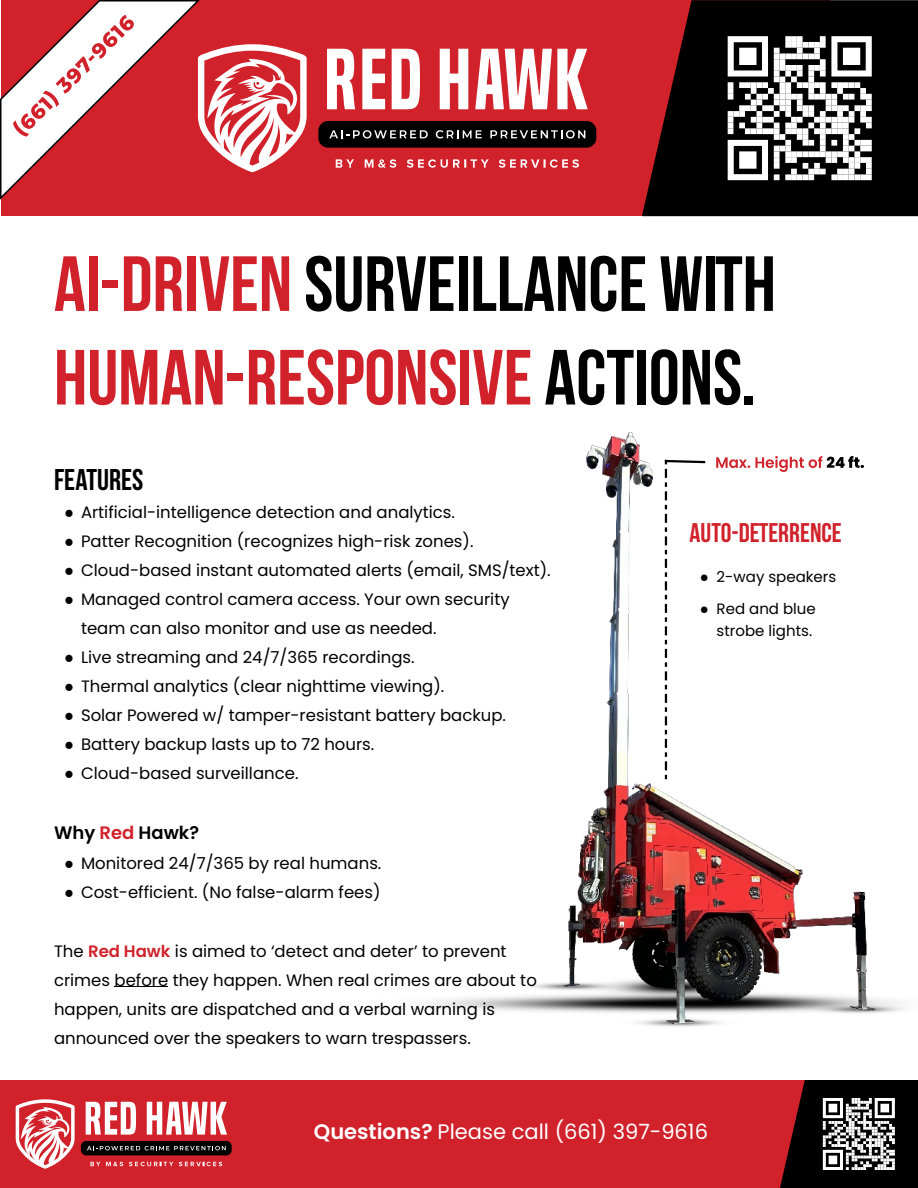
<style>
.page{position:relative;width:918px;height:1188px;background:#fff}
.page>*{position:absolute;margin:0;border:0;box-sizing:border-box;transform-origin:0 0}
.t1{font:78px/93.6px "Bebas Neue";color:#d1212a}
.t2{font:30px "Bebas Neue";color:#000}
.t3{font:27px "Bebas Neue";color:#d1212a}
.t4{font:21px "Poppins";color:#fff}
.t5{font:600 18px "Poppins";color:#000}
.t6{font:16.5px/29.1px "Poppins";color:#000}
.t7{font:15px/21.8px "Poppins";color:#000;text-align:right}
.s1{color:#000}
.s2{font-family:"Times New Roman"}
.s3{color:#d1212a}
.s4{font-weight:600;color:#d1212a}
.s5{font-weight:600}
</style>
<div class="page">
<div style="left:0;top:1080px;width:918px;height:108px;background:#d1212a"></div>
<svg style="left:16px;top:1099px;width:59px;height:70px"></svg>
<svg style="left:86px;top:1102px;width:50px;height:33px"></svg>
<svg style="left:147px;top:1102px;width:80px;height:33px"></svg>
<div style="left:81px;top:1141px;width:151px;height:14px;background:#000;border-radius:5px"></div>
<svg style="left:87px;top:1146px;width:139px;height:4px"></svg>
<svg style="left:90px;top:1162px;width:10px;height:4px"></svg>
<svg style="left:106px;top:1162px;width:17px;height:4px"></svg>
<svg style="left:129px;top:1162px;width:44px;height:4px"></svg>
<svg style="left:179px;top:1162px;width:43px;height:4px"></svg>
<svg style="left:780px;top:1080px;width:138px;height:108px;background:#3f2f30"></svg>
<div style="left:829px;top:1104px;width:8px;height:8px;background:#fff"></div>
<div style="left:880px;top:1104px;width:9px;height:8px;background:#fff"></div>
<div style="left:829px;top:1156px;width:8px;height:8px;background:#fff"></div>
<div style="left:2px;top:0;width:828px;height:216px;background:#d1212a"></div>
<svg style="left:327px;top:49px;width:28px;height:60px"></svg>
<svg style="left:362px;top:49px;width:23px;height:60px"></svg>
<svg style="left:392px;top:49px;width:28px;height:60px"></svg>
<svg style="left:440px;top:49px;width:28px;height:60px"></svg>
<svg style="left:475px;top:49px;width:113px;height:60px"></svg>
<div style="left:318px;top:121px;width:278px;height:27px;background:#000;border-radius:10px"></div>
<svg style="left:329px;top:130px;width:99px;height:8px"></svg>
<svg style="left:436px;top:130px;width:46px;height:8px"></svg>
<svg style="left:490px;top:130px;width:95px;height:8px"></svg>
<svg style="left:336px;top:159px;width:18px;height:9px"></svg>
<svg style="left:365px;top:159px;width:31px;height:9px"></svg>
<svg style="left:407px;top:159px;width:82px;height:9px"></svg>
<svg style="left:499px;top:159px;width:80px;height:9px"></svg>
<svg style="left:642px;top:0;width:276px;height:216px;background:#1e0506"></svg>
<svg style="left:728px;top:36px;width:144px;height:144px;background:#838383"></svg>
<div style="left:739px;top:48px;width:17px;height:17px;background:#fff"></div>
<div style="left:843px;top:48px;width:17px;height:17px;background:#fff"></div>
<div style="left:739px;top:151px;width:17px;height:18px;background:#fff"></div>
<svg style="left:0;top:0;width:307px;height:202px"></svg>
<hr style="left:115px;top:986px;width:53px;height:1px;background:#000">
<img style="left:425px;top:433px;width:479px;height:594px">
<svg style="left:663px;top:459px;width:45px;height:320px"></svg>
<svg style="left:716px;top:456px;width:148px;height:16px"></svg>
<h1 class="t1" style="left:54px;top:245px;width:724px">AI-DRIVEN <span class="s1">SURVEILLANCE WITH<br></span>HUMAN-RESPONSIVE <span class="s1">ACTIONS.</span></h1>
<h2 class="t2" style="left:54px;top:467px;width:91px">FEATURES</h2>
<p class="t6" style="left:64px;top:497px;width:392px"><span class="s2">●</span> Artificial-intelligence detection and analytics.</p>
<p class="t6" style="left:64px;top:526px;width:411px"><span class="s2">●</span> Patter Recognition (recognizes high-risk zones).</p>
<p class="t6" style="left:64px;top:555px;width:488px"><span class="s2">●</span> Cloud-based instant automated alerts (email, SMS/text).</p>
<p class="t6" style="left:81px;top:585px;width:430px;text-indent:-17px"><span class="s2">●</span> Managed control camera access. Your own security team can also monitor and use as needed.</p>
<p class="t6" style="left:64px;top:643px;width:352px"><span class="s2">●</span> Live streaming and 24/7/365 recordings.</p>
<p class="t6" style="left:64px;top:672px;width:382px"><span class="s2">●</span> Thermal analytics (clear nighttime viewing).</p>
<p class="t6" style="left:64px;top:701px;width:444px"><span class="s2">●</span> Solar Powered w/ tamper-resistant battery backup.</p>
<p class="t6" style="left:64px;top:730px;width:312px"><span class="s2">●</span> Battery backup lasts up to 72 hours.</p>
<p class="t6" style="left:64px;top:759px;width:236px"><span class="s2">●</span> Cloud-based surveillance.</p>
<p class="t5" style="left:54px;top:820px;width:147px">Why <span class="s3">Red</span> Hawk?</p>
<p class="t6" style="left:64px;top:849px;width:319px"><span class="s2">●</span> Monitored 24/7/365 by real humans.</p>
<p class="t6" style="left:64px;top:878px;width:318px"><span class="s2">●</span> Cost-efficient. (No false-alarm fees)</p>
<p class="t6" style="left:54px;top:936px;width:484px">The <span class="s4">Red Hawk</span> is aimed to ‘detect and deter’ to prevent crimes before they happen. When real crimes are about to happen, units are dispatched and a verbal warning is announced over the speakers to warn trespassers.</p>
<h3 class="t3" style="left:690px;top:521px;width:154px">AUTO-DETERRENCE</h3>
<p class="t7" style="left:700px;top:566px;width:138px"><span class="s2">●</span> 2-way speakers</p>
<p class="t7" style="left:700px;top:598px;width:118px"><span class="s2">●</span> Red and blue strobe lights.</p>
<p class="t4" style="left:314px;top:1117px;width:396px"><span class="s5">Questions?</span> Please call (661) 397-9616</p>
</div>
